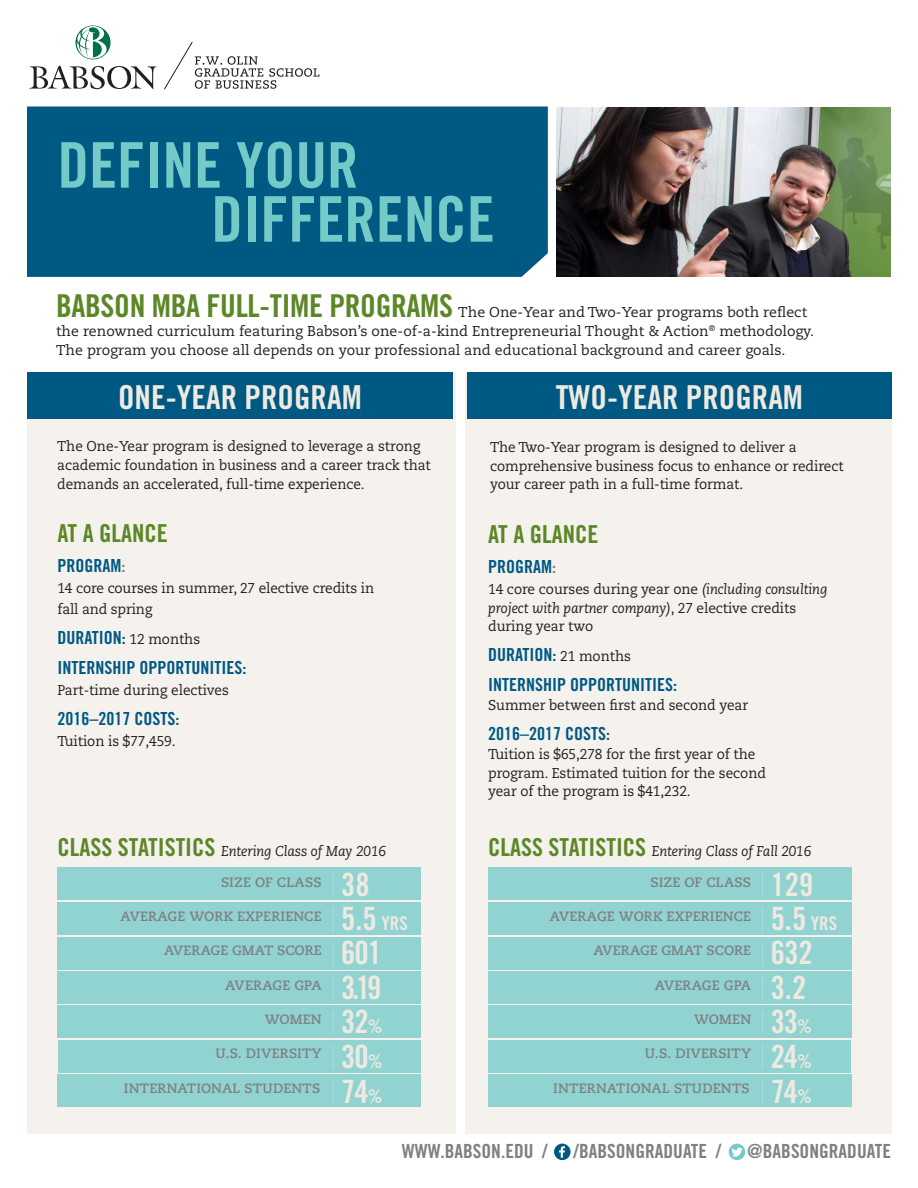
<style>
.page{position:relative;width:918px;height:1188px;background:#fff}
.page>*{position:absolute;margin:0;border:0;box-sizing:border-box;transform-origin:0 0}
.t1{font:63px/54px "Trade Gothic Bold Cond Twenty";color:#73cac7}
.t2{font:33px "Trade Gothic Bold Cond Twenty";color:#eee9e1}
.t3{font:32.1px "Trade Gothic Bold Cond Twenty";letter-spacing:-.03em;color:#eee9e1}
.t4{font:24.75px "Trade Gothic Bold Cond Twenty";color:#5c8727}
.t5{font:19.5px "Trade Gothic Bold Cond Twenty";color:#7e8083}
.t6{font:18px "Trade Gothic Bold Cond Twenty";color:#005983}
.t7{font:14.25px/18.8px "Caecilia";letter-spacing:-.005em;color:#231f20;scale:.96 1}
.t8{font:14.25px/18.8px "Caecilia";letter-spacing:-.005em;color:#231f20}
.t9{font:italic 14.25px "Caecilia";letter-spacing:-.01em;color:#231f20;scale:.96 1}
.New_STAT{font:700 13.5px "Caecilia";letter-spacing:.01em;color:#7e8083}
.s1{font-family:"Trade Gothic Bold Cond Twenty";font-size:31.5px;color:#5c8727}
.s2{color:#7e8083}
.s3{font-family:"Caecilia";font-size:14.25px;color:#231f20}
.s4{font-family:"Trade Gothic Bold Cond Twenty";font-style:normal;font-size:24.75px;color:#5c8727}
.s5{font-style:italic}
.s6{font-size:19.05px}
</style>
<div class="page">
<div style="left:27px;top:373px;width:429px;height:761px;background:#f5f2ee"></div>
<div style="left:465px;top:373px;width:427px;height:761px;background:#f5f2ee"></div>
<svg style="left:75px;top:25px;width:36px;height:34px"></svg>
<svg style="left:29px;top:65px;width:127px;height:24px"></svg>
<svg style="left:164px;top:41px;width:155px;height:48px"></svg>
<div style="left:27px;top:106px;width:521px;height:171px;background:#005983"></div>
<img style="left:556px;top:107px;width:335px;height:170px">
<div style="left:57px;top:1074px;width:363px;height:33px;background:#91d3d1"></div>
<div style="left:58px;top:1040px;width:362px;height:33px;background:#91d3d1"></div>
<div style="left:57px;top:1006px;width:363px;height:32px;background:#91d3d1"></div>
<div style="left:57px;top:971px;width:363px;height:33px;background:#91d3d1"></div>
<div style="left:57px;top:937px;width:363px;height:33px;background:#91d3d1"></div>
<div style="left:57px;top:902px;width:363px;height:33px;background:#91d3d1"></div>
<div style="left:57px;top:867px;width:363px;height:33px;background:#91d3d1"></div>
<svg style="left:333px;top:908px;width:1px;height:24px"></svg>
<svg style="left:333px;top:872px;width:1px;height:24px"></svg>
<svg style="left:333px;top:942px;width:1px;height:24px"></svg>
<svg style="left:333px;top:976px;width:1px;height:24px"></svg>
<svg style="left:333px;top:1011px;width:1px;height:24px"></svg>
<svg style="left:333px;top:1045px;width:1px;height:24px"></svg>
<svg style="left:333px;top:1079px;width:1px;height:24px"></svg>
<div style="left:488px;top:1074px;width:363px;height:33px;background:#91d3d1"></div>
<div style="left:489px;top:1040px;width:362px;height:33px;background:#91d3d1"></div>
<div style="left:488px;top:1006px;width:363px;height:32px;background:#91d3d1"></div>
<div style="left:488px;top:971px;width:363px;height:33px;background:#91d3d1"></div>
<div style="left:488px;top:937px;width:363px;height:33px;background:#91d3d1"></div>
<div style="left:488px;top:902px;width:363px;height:33px;background:#91d3d1"></div>
<div style="left:488px;top:867px;width:363px;height:33px;background:#91d3d1"></div>
<svg style="left:762px;top:907px;width:1px;height:25px"></svg>
<svg style="left:762px;top:872px;width:1px;height:24px"></svg>
<svg style="left:762px;top:942px;width:1px;height:24px"></svg>
<svg style="left:762px;top:976px;width:1px;height:24px"></svg>
<svg style="left:762px;top:1011px;width:1px;height:24px"></svg>
<svg style="left:762px;top:1045px;width:1px;height:24px"></svg>
<svg style="left:762px;top:1079px;width:1px;height:25px"></svg>
<div style="left:28px;top:373px;width:425px;height:46px;background:#005983"></div>
<div style="left:467px;top:373px;width:424px;height:46px;background:#005983"></div>
<div style="left:554px;top:1144px;width:17px;height:16px;background:#005983;border-radius:50%"></div>
<svg style="left:559px;top:1146px;width:6px;height:12px"></svg>
<div style="left:729px;top:1144px;width:16px;height:16px;background:#73cac7;border-radius:50%"></div>
<svg style="left:731px;top:1148px;width:12px;height:9px"></svg>
<p class="t1" style="left:211px;top:138px;width:285px;text-indent:-154px">DEFINE YOUR<br>DIFFERENCE</p>
<p class="t8" style="left:56px;top:303px;width:760px"><span class="s1">BABSON MBA FULL-TIME PROGRAMS</span> The One-Year and Two-Year programs both reflect the renowned curriculum featuring Babson’s one-of-a-kind Entrepreneurial Thought &amp; Action<sup>®</sup> methodology.<br>The program you choose all depends on your professional and educational background and career goals.</p>
<p class="t2" style="left:118px;top:377px;width:245px">ONE-YEAR PROGRAM</p>
<p class="t2" style="left:556px;top:377px;width:249px">TWO-YEAR PROGRAM</p>
<p class="t7" style="left:57px;top:437px;width:391px">The One-Year program is designed to leverage a strong academic foundation in business and a career track that demands an accelerated, full-time experience.</p>
<p class="t4" style="left:57px;top:518px;width:112px">AT A GLANCE</p>
<p class="t6" style="left:57px;top:555px;width:69px">PROGRAM<span class="s2">:</span></p>
<p class="t7" style="left:57px;top:578px;width:331px;line-height:21px">14 core courses in summer, 27 elective credits in fall and spring</p>
<p class="t6" style="left:57px;top:627px;width:144px">DURATION: <span class="s3">12 months</span></p>
<p class="t6" style="left:57px;top:657px;width:190px">INTERNSHIP OPPORTUNITIES:</p>
<p class="t7" style="left:57px;top:681px;width:180px">Part-time during electives</p>
<p class="t6" style="left:57px;top:708px;width:123px">2016–2017 COSTS:</p>
<p class="t7" style="left:57px;top:732px;width:125px">Tuition is $77,459.</p>
<p class="t9" style="left:57px;top:843px;width:344px"><span class="s4">CLASS STATISTICS</span> Entering Class of May 2016</p>
<p class="t7" style="left:490px;top:438px;width:370px">The Two-Year program is designed to deliver a comprehensive business focus to enhance or redirect your career path in a full-time format.</p>
<p class="t4" style="left:488px;top:519px;width:112px">AT A GLANCE</p>
<p class="t6" style="left:488px;top:556px;width:69px">PROGRAM<span class="s2">:</span></p>
<p class="t7" style="left:488px;top:580px;width:355px">14 core courses during year one <span class="s5">(including consulting project with partner company)</span>, 27 elective credits during year two</p>
<p class="t6" style="left:488px;top:644px;width:144px">DURATION: <span class="s3">21 months</span></p>
<p class="t6" style="left:488px;top:674px;width:190px">INTERNSHIP OPPORTUNITIES:</p>
<p class="t7" style="left:488px;top:696px;width:272px">Summer between first and second year</p>
<p class="t6" style="left:488px;top:723px;width:123px">2016–2017 COSTS:</p>
<p class="t7" style="left:488px;top:745px;width:291px">Tuition is $65,278 for the first year of the program. Estimated tuition for the second year of the program is $41,232.</p>
<p class="t9" style="left:488px;top:843px;width:338px"><span class="s4">CLASS STATISTICS</span> Entering Class of Fall 2016</p>
<p class="New_STAT" style="left:221px;top:875px;width:102px">SIZE OF CLASS</p>
<p class="t3" style="left:341px;top:865px;width:30px">38</p>
<p class="New_STAT" style="left:650px;top:875px;width:102px">SIZE OF CLASS</p>
<p class="t3" style="left:771px;top:865px;width:44px">129</p>
<p class="New_STAT" style="left:120px;top:909px;width:203px">AVERAGE WORK EXPERIENCE</p>
<p class="t3" style="left:341px;top:900px;width:68px">5.5 <span class="s6">YRS</span></p>
<p class="New_STAT" style="left:550px;top:909px;width:203px">AVERAGE WORK EXPERIENCE</p>
<p class="t3" style="left:771px;top:900px;width:68px">5.5 <span class="s6">YRS</span></p>
<p class="New_STAT" style="left:164px;top:943px;width:159px">AVERAGE GMAT SCORE</p>
<p class="New_STAT" style="left:225px;top:977px;width:98px">AVERAGE GPA</p>
<p class="New_STAT" style="left:265px;top:1011px;width:58px">WOMEN</p>
<p class="New_STAT" style="left:216px;top:1046px;width:108px">U.S. DIVERSITY</p>
<p class="New_STAT" style="left:124px;top:1080px;width:198px">INTERNATIONAL STUDENTS</p>
<p class="t3" style="left:341px;top:933px;width:42px">601</p>
<p class="t3" style="left:341px;top:968px;width:42px">3.19</p>
<p class="t3" style="left:341px;top:1002px;width:43px">32<span class="s6">%</span></p>
<p class="t3" style="left:341px;top:1037px;width:43px">30<span class="s6">%</span></p>
<p class="t3" style="left:341px;top:1072px;width:43px">74<span class="s6">%</span></p>
<p class="New_STAT" style="left:594px;top:943px;width:159px">AVERAGE GMAT SCORE</p>
<p class="New_STAT" style="left:655px;top:977px;width:98px">AVERAGE GPA</p>
<p class="New_STAT" style="left:694px;top:1011px;width:58px">WOMEN</p>
<p class="New_STAT" style="left:645px;top:1046px;width:108px">U.S. DIVERSITY</p>
<p class="New_STAT" style="left:553px;top:1080px;width:198px">INTERNATIONAL STUDENTS</p>
<p class="t3" style="left:771px;top:933px;width:44px">632</p>
<p class="t3" style="left:771px;top:968px;width:37px">3.2</p>
<p class="t3" style="left:771px;top:1002px;width:43px">33<span class="s6">%</span></p>
<p class="t3" style="left:771px;top:1037px;width:43px">24<span class="s6">%</span></p>
<p class="t3" style="left:771px;top:1072px;width:43px">74<span class="s6">%</span></p>
<p class="t5" style="left:402px;top:1140px;width:147px">WWW.BABSON.EDU /</p>
<p class="t5" style="left:574px;top:1140px;width:149px">/BABSONGRADUATE /</p>
<p class="t5" style="left:747px;top:1140px;width:145px">@BABSONGRADUATE</p>
</div>
